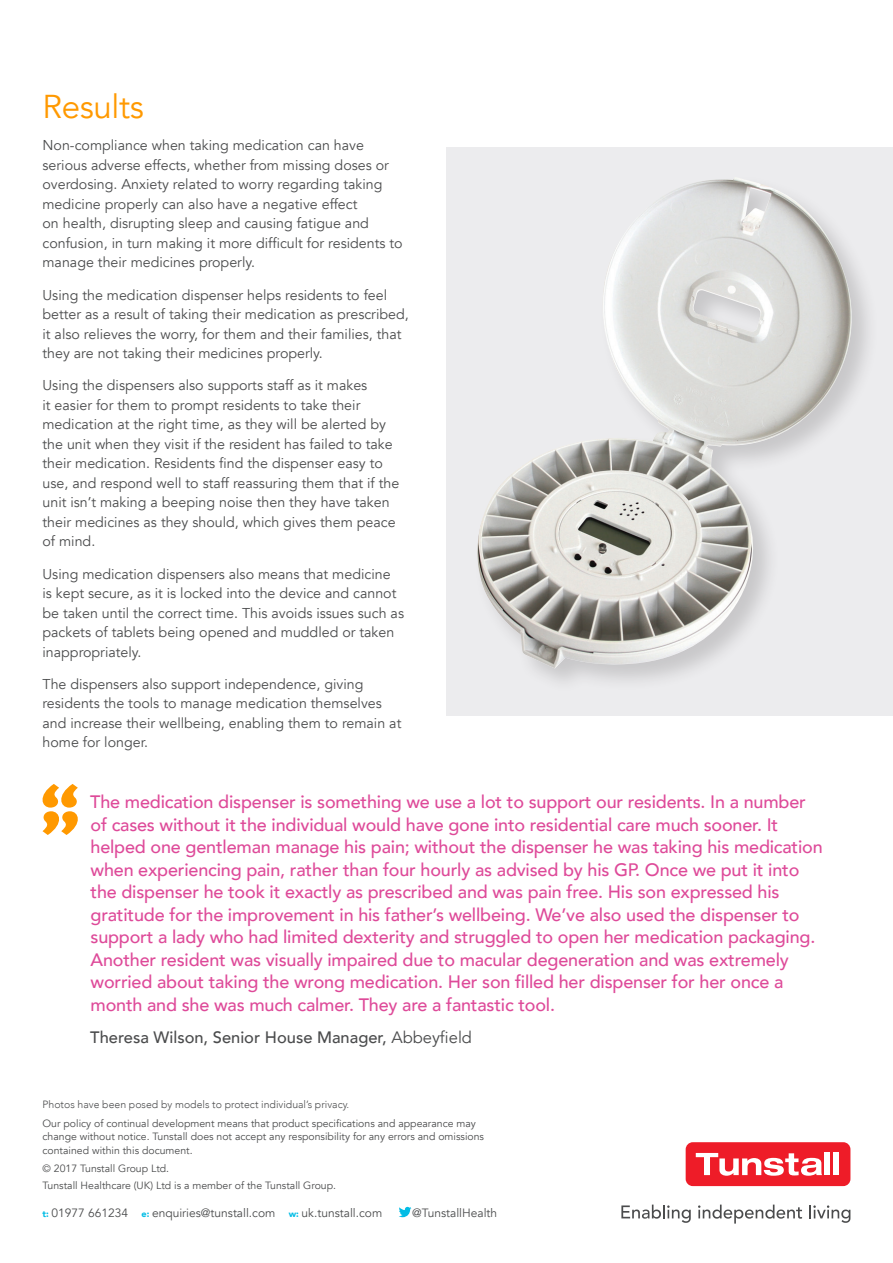
<style>
.page{position:relative;width:893px;height:1263px;background:#fff}
.page>*{position:absolute;margin:0;border:0;box-sizing:border-box;transform-origin:0 0}
.t1{font:33px "Avenir";letter-spacing:-.01em;color:#f90}
.t2{font:500 18px/22.5px "Avenir";letter-spacing:-.01em;color:#de4a99}
.t3{font:500 16.5px "Avenir";color:#4b4c4d}
.t4{font:14.25px/19.5px "Avenir";color:#4b4c4d}
.t5{font:12px "Avenir";color:#4b4c4d}
.t6{font:10.5px/13.5px "Avenir";color:#4b4c4d}
.t7{font:300 10.5px "Avenir";color:#4b4c4d}
.s1{font-weight:400}
.s2{font-weight:900;font-size:9px;color:#02bce5}
</style>
<div class="page">
<div style="left:446px;top:147px;width:447px;height:569px;background:#ececee"></div>
<svg style="left:42px;top:784px;width:36px;height:51px"></svg>
<svg style="left:399px;top:1207px;width:12px;height:10px"></svg>
<div style="left:474px;top:174px;width:405px;height:520px;background:#231f20;opacity:.18"></div>
<img style="left:474px;top:174px;width:385px;height:494px">
<div style="left:686px;top:1142px;width:164px;height:44px;background:#ee1c28;border-radius:7px"></div>
<svg style="left:696px;top:1153px;width:126px;height:23px"></svg>
<div style="left:825px;top:1152px;width:5px;height:23px;background:#fff"></div>
<div style="left:833px;top:1152px;width:6px;height:23px;background:#fff"></div>
<svg style="left:621px;top:1204px;width:70px;height:19px"></svg>
<svg style="left:698px;top:1204px;width:104px;height:19px"></svg>
<svg style="left:809px;top:1205px;width:41px;height:18px"></svg>
<p class="t1" style="left:43px;top:87px;width:103px">Results</p>
<p class="t4" style="left:43px;top:136px;width:362px">Non-compliance when taking medication can have serious adverse effects, whether from missing doses or overdosing. Anxiety related to worry regarding taking medicine properly can also have a negative effect<br>on health, disrupting sleep and causing fatigue and confusion, in turn making it more difficult for residents to manage their medicines properly.</p>
<p class="t4" style="left:43px;top:285px;width:368px">Using the medication dispenser helps residents to feel better as a result of taking their medication as prescribed, it also relieves the worry, for them and their families, that they are not taking their medicines properly.</p>
<p class="t4" style="left:43px;top:376px;width:358px">Using the dispensers also supports staff as it makes<br>it easier for them to prompt residents to take their medication at the right time, as they will be alerted by the unit when they visit if the resident has failed to take their medication. Residents find the dispenser easy to use, and respond well to staff reassuring them that if the unit isn’t making a beeping noise then they have taken their medicines as they should, which gives them peace of mind.</p>
<p class="t4" style="left:43px;top:564px;width:363px">Using medication dispensers also means that medicine<br>is kept secure, as it is locked into the device and cannot be taken until the correct time. This avoids issues such as packets of tablets being opened and muddled or taken inappropriately.</p>
<p class="t4" style="left:43px;top:674px;width:360px">The dispensers also support independence, giving residents the tools to manage medication themselves and increase their wellbeing, enabling them to remain at home for longer.</p>
<p class="t2" style="left:90px;top:790px;width:734px">The medication dispenser is something we use a lot to support our residents. In a number of cases without it the individual would have gone into residential care much sooner. It helped one gentleman manage his pain; without the dispenser he was taking his medication when experiencing pain, rather than four hourly as advised by his GP. Once we put it into the dispenser he took it exactly as prescribed and was pain free. His son expressed his gratitude for the improvement in his father’s wellbeing. We’ve also used the dispenser to support a lady who had limited dexterity and struggled to open her medication packaging.<br>Another resident was visually impaired due to macular degeneration and was extremely worried about taking the wrong medication. Her son filled her dispenser for her once a month and she was much calmer. They are a fantastic tool.</p>
<p class="t3" style="left:90px;top:1023px;width:383px">Theresa Wilson, Senior House Manager, <span class="s1">Abbeyfield</span></p>
<p class="t7" style="left:43px;top:1098px;width:308px">Photos have been posed by models to protect individual’s privacy.</p>
<p class="t6" style="left:43px;top:1116px;width:443px">Our policy of continual development means that product specifications and appearance may change without notice. Tunstall does not accept any responsibility for any errors and omissions contained within this document.</p>
<p class="t6" style="left:43px;top:1161px;width:128px">© 2017 Tunstall Group Ltd.</p>
<p class="t6" style="left:43px;top:1179px;width:295px">Tunstall Healthcare (UK) Ltd is a member of the Tunstall Group.</p>
<p class="t5" style="left:43px;top:1206px;width:341px"><span class="s2">t:</span> 01977 661234 <span class="s2">e:</span> enquiries@tunstall.com <span class="s2">w:</span> uk.tunstall.com</p>
<p class="t5" style="left:412px;top:1206px;width:86px">@TunstallHealth</p>
</div>
